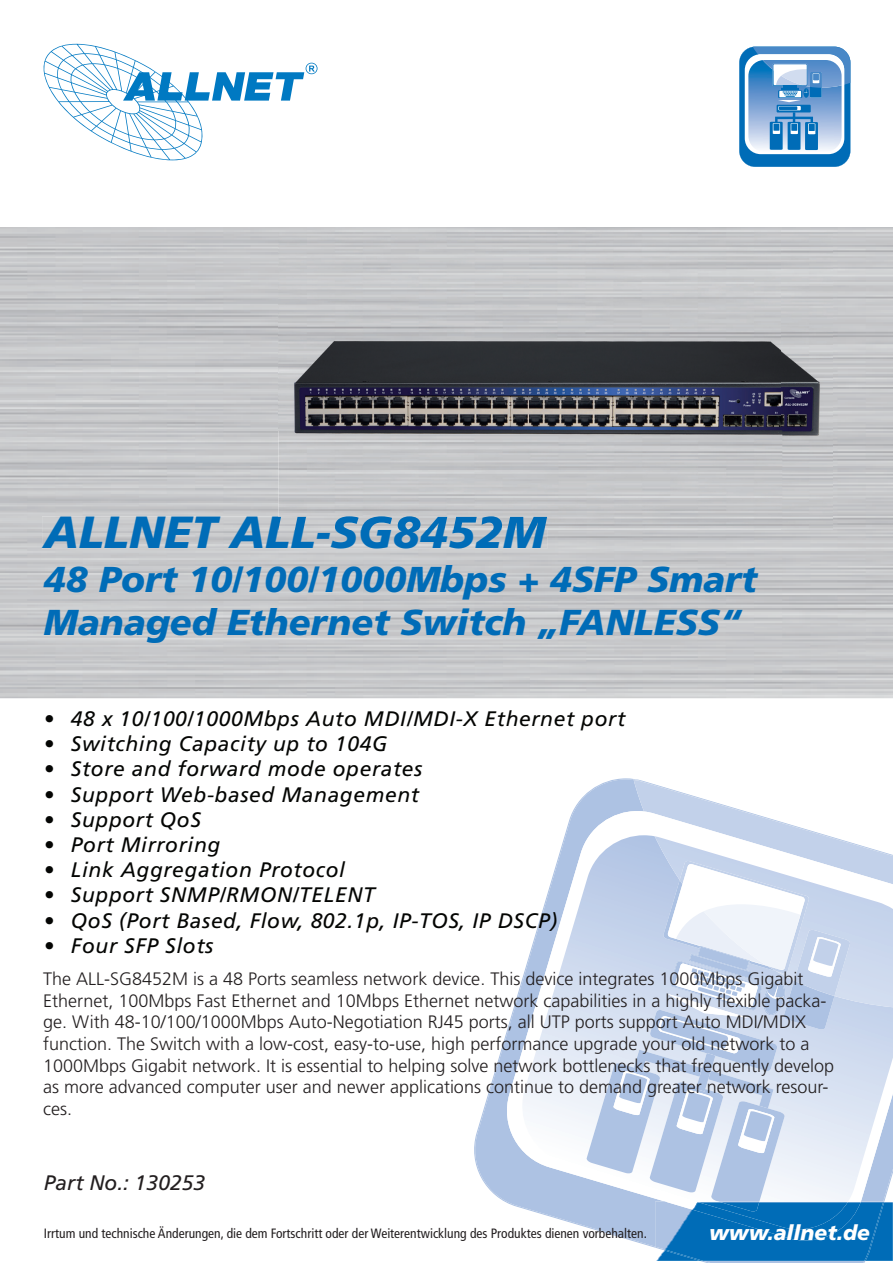
<style>
.page{position:relative;width:893px;height:1263px;background:#fff}
.page>*{position:absolute;margin:0;border:0;box-sizing:border-box;transform-origin:0 0}
.t1{font:italic 900 45px "Frutiger LT Std";color:#006cb7}
.t2{font:italic 900 36px/43.2px "Frutiger LT Std";color:#006cb7}
.t3{font:italic 21px "Frutiger LT Std";letter-spacing:.03em;color:#040503}
.t4{font:italic 21px "Frutiger LT Std";color:#231f20}
.t5{font:italic 900 21px "Frutiger LT Std";color:#fff}
.t6{font:300 18px/21.6px "Frutiger LT Std";color:#231f20}
.t7{font:condensed 13.5px "Frutiger LT Std";color:#231f20}
</style>
<div class="page">
<svg style="left:474px;top:778px;width:392px;height:485px"></svg>
<svg style="left:500px;top:811px;width:21px;height:390px"></svg>
<img style="left:884px;top:1201px;width:9px;height:60px">
<img style="left:655px;top:1201px;width:229px;height:60px">
<img style="left:665px;top:1201px;width:196px;height:39px">
<img style="left:696px;top:1201px;width:152px;height:28px">
<img style="left:718px;top:1201px;width:41px;height:10px">
<img style="left:42px;top:516px;width:505px;height:33px">
<svg style="left:44px;top:44px;width:273px;height:116px"></svg>
<img style="left:279px;top:230px;width:553px;height:300px">
<img style="left:279px;top:516px;width:268px;height:14px">
<svg style="left:739px;top:47px;width:111px;height:120px;background:#6ea4d3"></svg>
<svg style="left:521px;top:779px;width:372px;height:422px"></svg>
<h1 class="t1" style="left:44px;top:506px;width:503px">ALLNET ALL-SG8452M</h1>
<h2 class="t2" style="left:44px;top:557px;width:715px">48 Port 10/100/1000Mbps + 4SFP Smart<br>Managed Ethernet Switch „FANLESS“</h2>
<p class="t3" style="left:44px;top:706px;width:583px">• 48 x 10/100/1000Mbps Auto MDI/MDI-X Ethernet port</p>
<p class="t3" style="left:44px;top:731px;width:345px">• Switching Capacity up to 104G</p>
<p class="t3" style="left:44px;top:757px;width:380px">• Store and forward mode operates</p>
<p class="t3" style="left:44px;top:782px;width:377px">• Support Web-based Management</p>
<p class="t3" style="left:44px;top:807px;width:158px">• Support QoS</p>
<p class="t3" style="left:44px;top:832px;width:178px">• Port Mirroring</p>
<p class="t3" style="left:44px;top:857px;width:303px">• Link Aggregation Protocol</p>
<p class="t3" style="left:44px;top:883px;width:332px">• Support SNMP/RMON/TELENT</p>
<p class="t3" style="left:44px;top:908px;width:515px">• QoS (Port Based, Flow, 802.1p, IP-TOS, IP DSCP)</p>
<p class="t3" style="left:44px;top:933px;width:171px">• Four SFP Slots</p>
<p class="t6" style="left:43px;top:968px;width:792px">The ALL-SG8452M is a 48 Ports seamless network device. This device integrates 1000Mbps Gigabit Ethernet, 100Mbps Fast Ethernet and 10Mbps Ethernet network capabilities in a highly exible packa&shy;ge. With 48-10/100/1000Mbps Auto-Negotiation RJ45 ports, all UTP ports support Auto MDI/MDIX function. The Switch with a low-cost, easy-to-use, high performance upgrade your old network to a 1000Mbps Gigabit network. It is essential to helping solve network bottlenecks that frequently develop as more advanced computer user and newer applications continue to demand greater network resour&shy;ces.</p>
<p class="t4" style="left:44px;top:1170px;width:163px">Part No.: 130253</p>
<p class="t7" style="left:44px;top:1225px;width:604px">Irrtum und technische Änderungen, die dem Fortschritt oder der Weiterentwicklung des Produktes dienen vorbehalten.</p>
<p class="t5" style="left:709px;top:1219px;width:162px">www.allnet.de</p>
</div>
